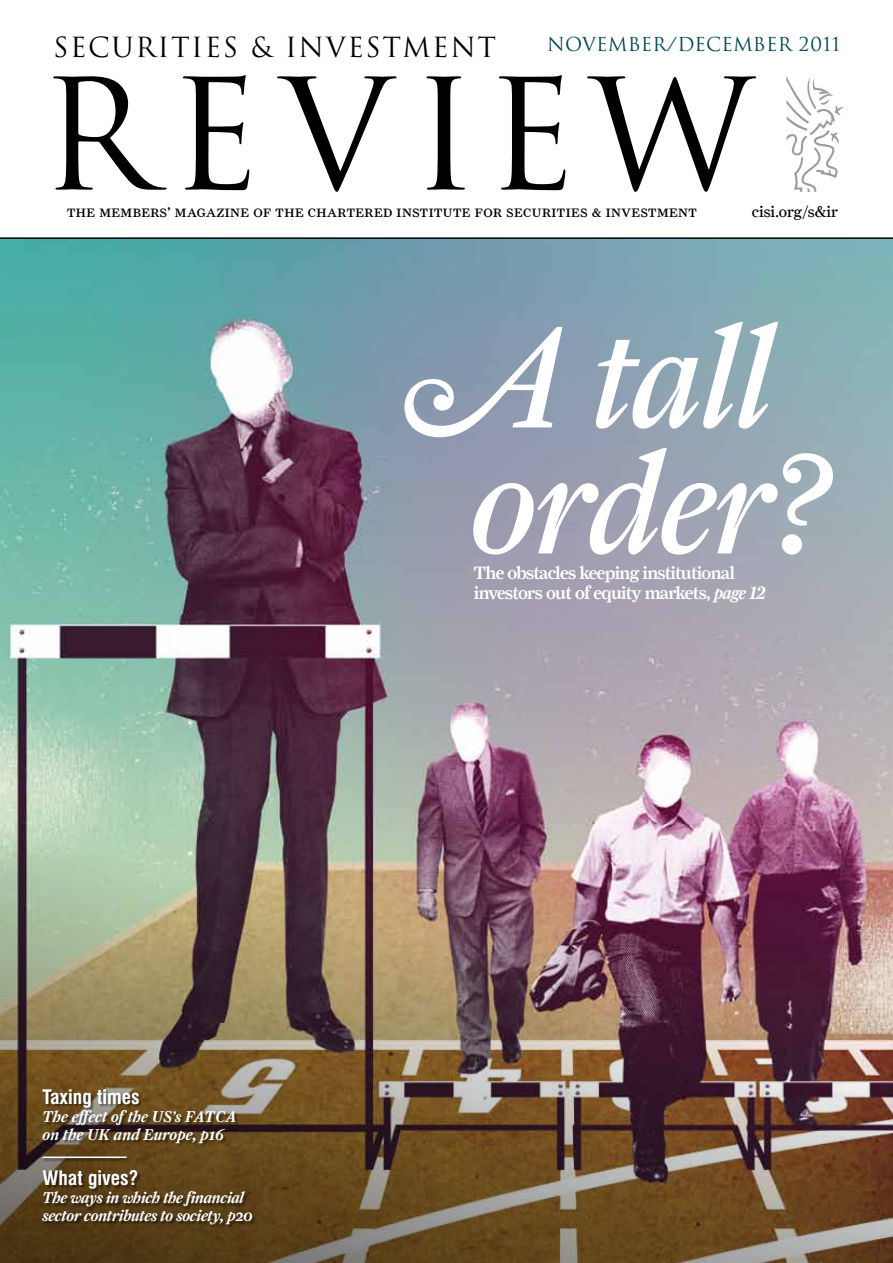
<style>
.page{position:relative;width:893px;height:1263px;background:#fff}
.page>*{position:absolute;margin:0;border:0;box-sizing:border-box;transform-origin:0 0}
.t1{font:150px "Trajan";letter-spacing:.11em;color:#000}
.t2{font:144px/126px "Farnham Display Reg Ital Swash";letter-spacing:-.02em;color:#fff;text-align:center}
.t3{font:27px "Trajan";letter-spacing:.06em;color:#000}
.t4{font:700 condensed 19.5px "Swiss 721 BT";color:#fff}
.t5{font:18.75px "Trajan";letter-spacing:.01em;color:#004857}
.t6{font:500 18px/19.5px "Farnham Display";letter-spacing:-.04em;color:#fff}
.t7{font:15.75px "Farnham Display Regular SC";letter-spacing:-.01em;color:#000}
.t8{font:15.75px/18px "Farnham Text Semi Ital";letter-spacing:-.02em;color:#fff}
.t9{font:15.75px/18px "Farnham Text Semi Ital";color:#fff}
.t10{font:15.75px "Farnham Display";color:#000}
.s1{font-style:italic}
</style>
<div class="page">
<img style="left:0;top:239px;width:893px;height:409px">
<hr style="left:0;top:237px;width:893px;height:2px;background:#000">
<svg style="left:786px;top:76px;width:58px;height:116px"></svg>
<img style="left:0;top:648px;width:893px;height:615px">
<div style="left:43px;top:1089px;width:213px;height:139px;background:#000;opacity:.5"></div>
<hr style="left:43px;top:1156px;width:84px;height:2px;background:#fff">
<h3 class="t3" style="left:53px;top:31px;width:445px">SECURITIES &amp; INVESTMENT</h3>
<p class="t5" style="left:547px;top:33px;width:295px">NOVEMBER/DECEMBER 2011</p>
<h1 class="t1" style="left:40px;top:44px;width:716px">REVIEW</h1>
<p class="t7" style="left:67px;top:202px;width:632px">the members’ magazine of the chartered institute for securities &amp; investment</p>
<p class="t10" style="left:752px;top:202px;width:88px">cisi.org/s&amp;ir</p>
<h2 class="t2" style="left:412px;top:314px;width:421px">A tall order?</h2>
<p class="t6" style="left:474px;top:563px;width:293px">The obstacles keeping institutional investors out of equity markets, <span class="s1">page 12</span></p>
<p class="t4" style="left:43px;top:1085px;width:99px">Taxing times</p>
<p class="t9" style="left:43px;top:1107px;width:196px">The effect of the US’s FATCA on the UK and Europe, p16</p>
<p class="t4" style="left:43px;top:1166px;width:97px">What gives?</p>
<p class="t8" style="left:43px;top:1188px;width:212px">The ways in which the financial sector contributes to society, p20</p>
</div>
